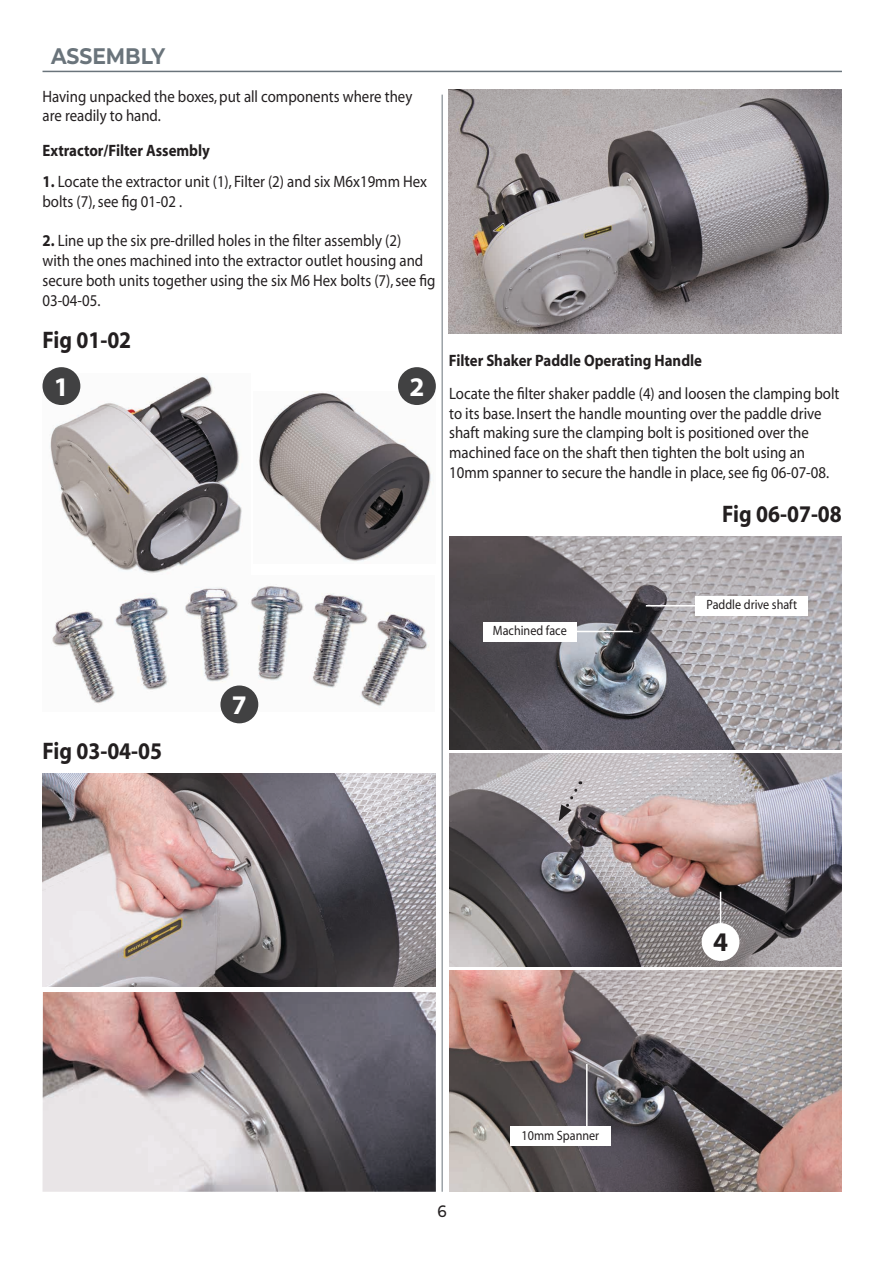
<style>
.page{position:relative;width:893px;height:1263px;background:#fff}
.page>*{position:absolute;margin:0;border:0;box-sizing:border-box;transform-origin:0 0}
.Numbers{font:700 27px "Myriad";color:#fff}
.Numbers_2{font:700 27px "Myriad";color:#231f20}
.Figure_Heading_Left{font:700 24px "Myriad";color:#231f20;scale:.9 1}
.Figure_Heading_Right{font:700 24px "Myriad";color:#231f20;scale:.9 1}
.Main_Heading_Left{font:700 22.5px "Montserrat";color:#6a747b;scale:.9 1}
.Manual_Text{font:16.5px/19.8px "Myriad";color:#231f20;scale:.9 1}
.Sub_Heading{font:700 16.5px "Myriad";color:#231f20;scale:.9 1}
.Page_Numbers{font:500 16.5px "Montserrat";color:#231f20;scale:.9 1}
.Image_Description{font:13.5px "Myriad";color:#231f20;scale:.9 1}
.s1{font-weight:700}
</style>
<div class="page">
<hr style="left:43px;top:71px;width:799px;height:1px;background:#6a747b">
<hr style="left:442px;top:95px;width:1px;height:1097px;background:#6a747b">
<img style="left:43px;top:373px;width:199px;height:201px">
<img style="left:259px;top:392px;width:176px;height:170px">
<img style="left:52px;top:584px;width:377px;height:127px">
<div style="left:220px;top:685px;width:38px;height:38px;background:#414142;border-radius:50%"></div>
<div style="left:43px;top:367px;width:37px;height:38px;background:#414142;border-radius:50%"></div>
<div style="left:398px;top:367px;width:38px;height:38px;background:#414142;border-radius:50%"></div>
<img style="left:43px;top:774px;width:392px;height:212px">
<img style="left:449px;top:89px;width:393px;height:245px">
<img style="left:43px;top:992px;width:393px;height:200px">
<img style="left:449px;top:537px;width:393px;height:212px">
<img style="left:449px;top:753px;width:393px;height:213px">
<img style="left:449px;top:970px;width:393px;height:222px">
<div style="left:702px;top:923px;width:37px;height:38px;background:#fff;border-radius:50%"></div>
<hr style="left:720px;top:892px;width:1px;height:36px;background:#fff">
<div style="left:696px;top:596px;width:112px;height:19px;background:#fff"></div>
<div style="left:483px;top:622px;width:94px;height:19px;background:#fff"></div>
<hr style="left:577px;top:631px;width:56px;height:1px;background:#fff">
<hr style="left:646px;top:605px;width:50px;height:1px;background:#fff">
<div style="left:510px;top:1127px;width:101px;height:19px;background:#fff"></div>
<hr style="left:586px;top:1064px;width:2px;height:63px;background:#fff">
<svg style="left:559px;top:781px;width:22px;height:40px"></svg>
<p class="Main_Heading_Left" style="left:51px;top:40px;width:128px">ASSEMBLY</p>
<p class="Manual_Text" style="left:43px;top:87px;width:412px">Having unpacked the boxes, put all components where they are readily to hand.</p>
<p class="Sub_Heading" style="left:43px;top:142px;width:188px">Extractor/Filter Assembly</p>
<p class="Manual_Text" style="left:43px;top:172px;width:429px"><span class="s1">1.</span> Locate the extractor unit (1), Filter (2) and six M6x19mm Hex bolts (7), see fig 01-02 .</p>
<p class="Manual_Text" style="left:43px;top:231px;width:438px"><span class="s1">2.</span> Line up the six pre-drilled holes in the filter assembly (2)<br>with the ones machined into the extractor outlet housing and secure both units together using the six M6 Hex bolts (7), see fig 03-04-05.</p>
<p class="Figure_Heading_Left" style="left:43px;top:328px;width:100px">Fig 01-02</p>
<p class="Numbers" style="left:54px;top:373px;width:16px">1</p>
<p class="Numbers" style="left:409px;top:373px;width:16px">2</p>
<p class="Sub_Heading" style="left:449px;top:351px;width:283px">Filter Shaker Paddle Operating Handle</p>
<p class="Manual_Text" style="left:449px;top:384px;width:435px">Locate the filter shaker paddle (4) and loosen the clamping bolt to its base. Insert the handle mounting over the paddle drive shaft making sure the clamping bolt is positioned over the machined face on the shaft then tighten the bolt using an 10mm spanner to secure the handle in place, see fig 06-07-08.</p>
<p class="Figure_Heading_Right" style="left:722px;top:502px;width:135px">Fig 06-07-08</p>
<p class="Figure_Heading_Left" style="left:43px;top:739px;width:135px">Fig 03-04-05</p>
<p class="Numbers" style="left:232px;top:691px;width:16px">7</p>
<p class="Image_Description" style="left:493px;top:624px;width:84px">Machined face</p>
<p class="Image_Description" style="left:707px;top:598px;width:102px">Paddle drive shaft</p>
<p class="Numbers_2" style="left:713px;top:928px;width:16px">4</p>
<p class="Image_Description" style="left:522px;top:1129px;width:88px">10mm Spanner</p>
<p class="Page_Numbers" style="left:438px;top:1200px;width:12px">6</p>
</div>
